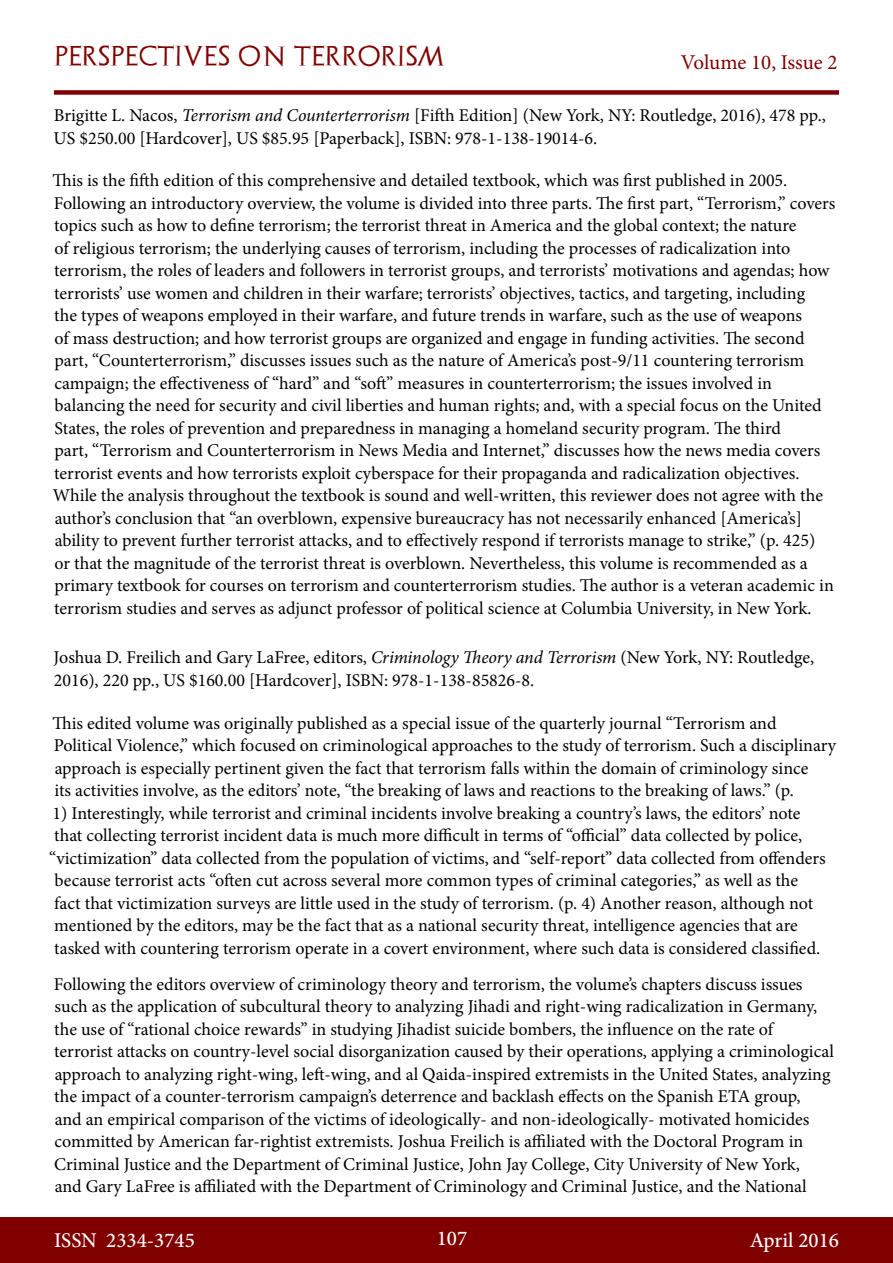
<style>
.page{position:relative;width:893px;height:1263px;background:#fff}
.page>*{position:absolute;margin:0;border:0;box-sizing:border-box;transform-origin:0 0}
.t1{font:500 21px "Minion Pro";color:#fff}
.t2{font:21px "Archeologicaps";letter-spacing:.045em;color:#800000}
.t3{font:21px "Minion Pro";letter-spacing:-.005em;color:#800000}
.t4{font:18px/22.5px "Minion Pro";color:#000}
.s1{font-style:italic}
</style>
<div class="page">
<div style="left:0;top:1217px;width:893px;height:46px;background:#800000"></div>
<div style="left:54px;top:90px;width:785px;height:5px;background:#800000"></div>
<p class="t2" style="left:54px;top:43px;width:392px">PERSPECTIVES ON TERRORISM</p>
<p class="t3" style="left:681px;top:48px;width:158px">Volume 10, Issue 2</p>
<p class="t4" style="left:54px;top:104px;width:774px">Brigitte L. Nacos, <span class="s1">Terrorism and Counterterrorism</span> [Fifth Edition] (New York, NY: Routledge, 2016), 478 pp.,<br>US $250.00 [Hardcover], US $85.95 [Paperback], ISBN: 978-1-138-19014-6.</p>
<p class="t4" style="left:52px;top:169px;width:784px">This is the fifth edition of this comprehensive and detailed textbook, which was first published in 2005.<br>Following an introductory overview, the volume is divided into three parts. The first part, “Terrorism,” covers topics such as how to define terrorism; the terrorist threat in America and the global context; the nature<br>of religious terrorism; the underlying causes of terrorism, including the processes of radicalization into terrorism, the roles of leaders and followers in terrorist groups, and terrorists’ motivations and agendas; how terrorists’ use women and children in their warfare; terrorists’ objectives, tactics, and targeting, including<br>the types of weapons employed in their warfare, and future trends in warfare, such as the use of weapons<br>of mass destruction; and how terrorist groups are organized and engage in funding activities. The second part, “Counterterrorism,” discusses issues such as the nature of America’s post-9/11 countering terrorism campaign; the effectiveness of “hard” and “soft” measures in counterterrorism; the issues involved in balancing the need for security and civil liberties and human rights; and, with a special focus on the United States, the roles of prevention and preparedness in managing a homeland security program. The third<br>part, “Terrorism and Counterterrorism in News Media and Internet,” discusses how the news media covers terrorist events and how terrorists exploit cyberspace for their propaganda and radicalization objectives.<br>While the analysis throughout the textbook is sound and well-written, this reviewer does not agree with the author’s conclusion that “an overblown, expensive bureaucracy has not necessarily enhanced [America’s] ability to prevent further terrorist attacks, and to effectively respond if terrorists manage to strike,” (p. 425)<br>or that the magnitude of the terrorist threat is overblown. Nevertheless, this volume is recommended as a primary textbook for courses on terrorism and counterterrorism studies. The author is a veteran academic in terrorism studies and serves as adjunct professor of political science at Columbia University, in New York.</p>
<p class="t4" style="left:54px;top:646px;width:762px">Joshua D. Freilich and Gary LaFree, editors, <span class="s1">Criminology Theory and Terrorism</span> (New York, NY: Routledge,<br>2016), 220 pp., US $160.00 [Hardcover], ISBN: 978-1-138-85826-8.</p>
<p class="t4" style="left:52px;top:712px;width:785px">This edited volume was originally published as a special issue of the quarterly journal “Terrorism and Political Violence,” which focused on criminological approaches to the study of terrorism. Such a disciplinary approach is especially pertinent given the fact that terrorism falls within the domain of criminology since<br>its activities involve, as the editors’ note, “the breaking of laws and reactions to the breaking of laws.” (p.</p>
<p class="t4" style="left:49px;top:802px;width:778px">1) Interestingly, while terrorist and criminal incidents involve breaking a country’s laws, the editors’ note that collecting terrorist incident data is much more difficult in terms of “official” data collected by police, “victimization” data collected from the population of victims, and “self-report” data collected from offenders because terrorist acts “often cut across several more common types of criminal categories,” as well as the<br>fact that victimization surveys are little used in the study of terrorism. (p. 4) Another reason, although not mentioned by the editors, may be the fact that as a national security threat, intelligence agencies that are tasked with countering terrorism operate in a covert environment, where such data is considered classified.</p>
<p class="t4" style="left:54px;top:973px;width:782px">Following the editors overview of criminology theory and terrorism, the volume’s chapters discuss issues such as the application of subcultural theory to analyzing Jihadi and right-wing radicalization in Germany, the use of “rational choice rewards” in studying Jihadist suicide bombers, the influence on the rate of terrorist attacks on country-level social disorganization caused by their operations, applying a criminological approach to analyzing right-wing, left-wing, and al Qaida-inspired extremists in the United States, analyzing the impact of a counter-terrorism campaign’s deterrence and backlash effects on the Spanish ETA group,<br>and an empirical comparison of the victims of ideologically- and non-ideologically- motivated homicides committed by American far-rightist extremists. Joshua Freilich is affiliated with the Doctoral Program in Criminal Justice and the Department of Criminal Justice, John Jay College, City University of New York,<br>and Gary LaFree is affiliated with the Department of Criminology and Criminal Justice, and the National</p>
<p class="t1" style="left:54px;top:1226px;width:142px">ISSN 2334-3745</p>
<p class="t1" style="left:437px;top:1224px;width:32px">107</p>
<p class="t1" style="left:750px;top:1226px;width:91px">April 2016</p>
</div>
